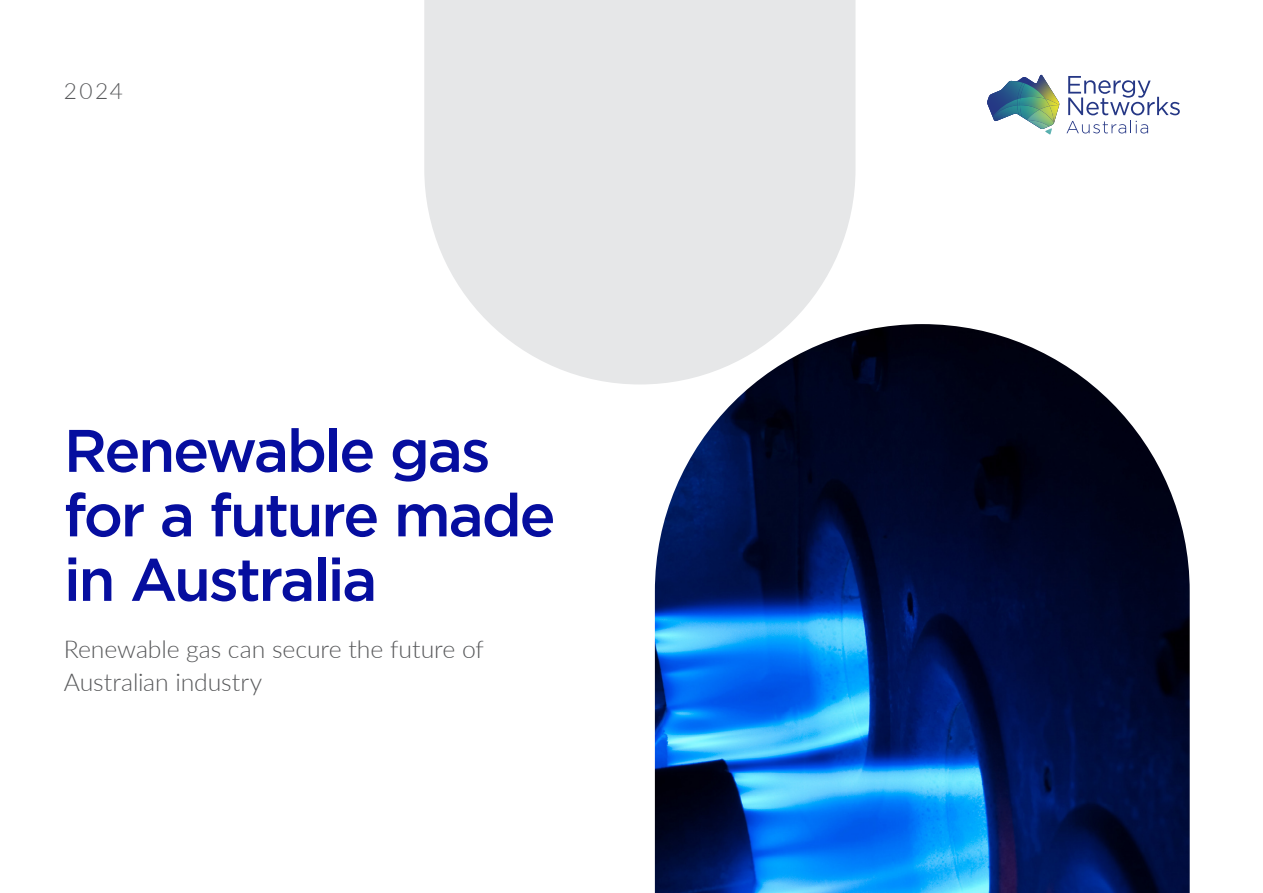
<style>
.page{position:relative;width:1263px;height:893px;background:#fff}
.page>*{position:absolute;margin:0;border:0;box-sizing:border-box;transform-origin:0 0}
.t1{font:500 59.85px/64.5px "Gotham";letter-spacing:-.04em;color:#060e9f}
.t2{font:300 24.6px/32.8px "Lato";letter-spacing:-.005em;color:#58595b}
.t3{font:300 22.5px "Lato";color:#58595b}
</style>
<div class="page">
<img style="left:655px;top:324px;width:535px;height:569px">
<svg style="left:424px;top:0;width:431px;height:384px;background:#e4e5e6"></svg>
<svg style="left:1066px;top:76px;width:114px;height:57px"></svg>
<svg style="left:987px;top:74px;width:73px;height:61px"></svg>
<img style="left:1027px;top:110px;width:27px;height:16px">
<img style="left:1027px;top:120px;width:22px;height:9px">
<p class="t3" style="left:64px;top:76px;width:61px">2024</p>
<h1 class="t1" style="left:64px;top:417px;width:493px">Renewable gas for a future made in Australia</h1>
<p class="t2" style="left:64px;top:632px;width:422px">Renewable gas can secure the future of<br>Australian industry</p>
</div>
